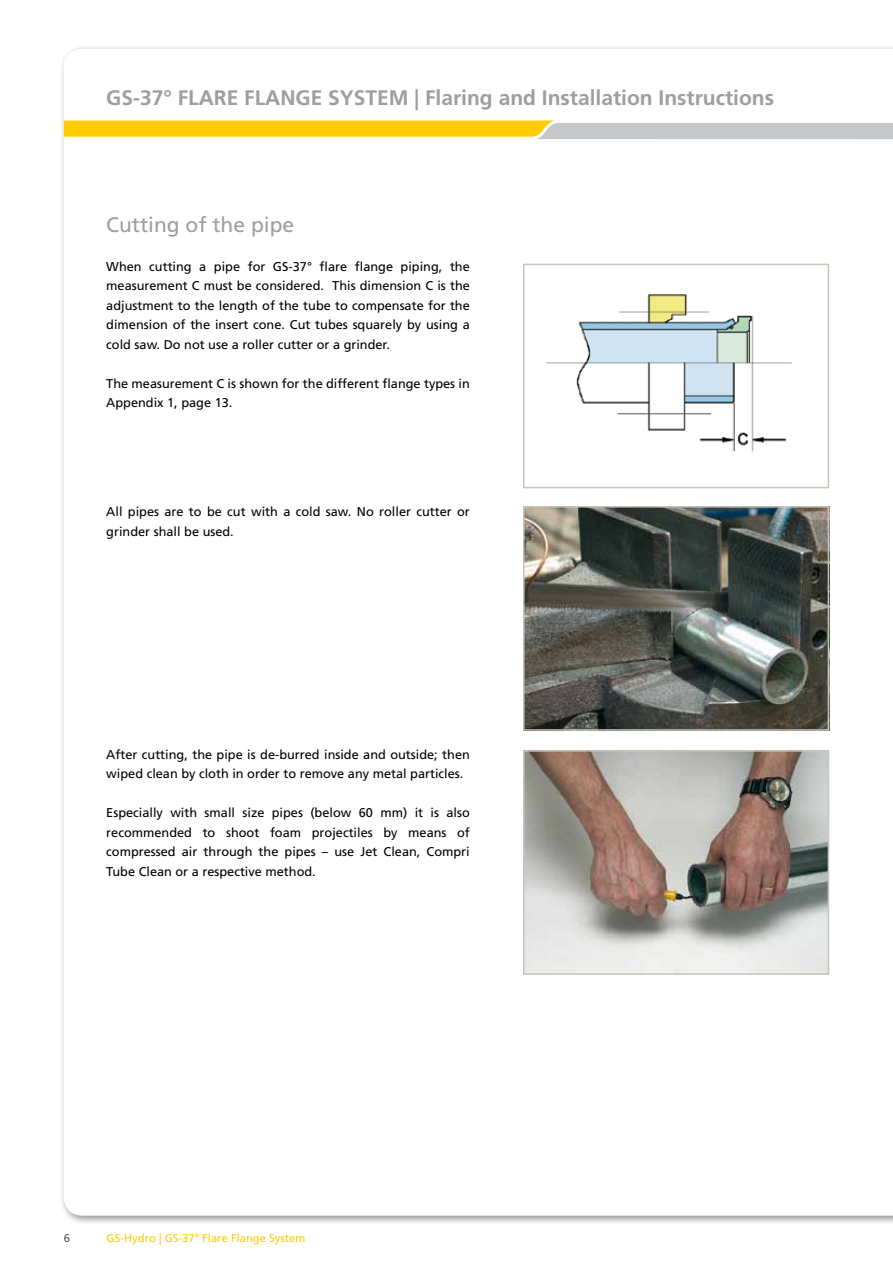
<style>
.page{position:relative;width:893px;height:1263px;background:#fff}
.page>*{position:absolute;margin:0;border:0;box-sizing:border-box;transform-origin:0 0}
.t1{font:700 21px "Frutiger LT Std";color:#9c9e9f}
.t2{font:21px "Frutiger LT Std";color:#9c9e9f}
.t3{font:12.75px/19.5px "Frutiger LT Std";color:#000}
.t4{font:11.25px "Frutiger LT Std";color:#fecc00}
.t5{font:11.25px "Frutiger LT Std";color:#58585a}
</style>
<div class="page">
<svg style="left:64px;top:120px;width:829px;height:19px;background:#ead16d"></svg>
<img style="left:546px;top:294px;width:246px;height:158px">
<div style="left:523px;top:264px;width:306px;height:224px;border:2px solid #c6c5bb"></div>
<img style="left:526px;top:509px;width:300px;height:219px">
<img style="left:526px;top:753px;width:300px;height:219px">
<div style="left:523px;top:750px;width:306px;height:225px;border:2px solid #c6c5bb"></div>
<div style="left:523px;top:506px;width:306px;height:225px;border:2px solid #c6c5bb"></div>
<h1 class="t1" style="left:106px;top:85px;width:669px">GS-37° FLARE FLANGE SYSTEM | Flaring and Installation Instructions</h1>
<h1 class="t2" style="left:106px;top:212px;width:189px">Cutting of the pipe</h1>
<p class="t3" style="left:106px;top:256px;width:365px;text-align:justify">When cutting a pipe for GS-37° flare flange piping, the measurement C must be considered. This dimension C is the adjustment to the length of the tube to compensate for the dimension of the insert cone. Cut tubes squarely by using a cold saw. Do not use a roller cutter or a grinder.</p>
<p class="t3" style="left:106px;top:373px;width:365px">The measurement C is shown for the different flange types in<br>Appendix 1, page 13.</p>
<p class="t3" style="left:106px;top:502px;width:365px">All pipes are to be cut with a cold saw. No roller cutter or grinder shall be used.</p>
<p class="t3" style="left:106px;top:745px;width:365px">After cutting, the pipe is de-burred inside and outside; then wiped clean by cloth in order to remove any metal particles.</p>
<p class="t3" style="left:106px;top:803px;width:365px;text-align:justify">Especially with small size pipes (below 60 mm) it is also recommended to shoot foam projectiles by means of compressed air through the pipes – use Jet Clean, Compri Tube Clean or a respective method.</p>
<p class="t5" style="left:64px;top:1231px;width:8px">6</p>
<p class="t4" style="left:107px;top:1231px;width:200px">GS-Hydro | GS-37° Flare Flange System</p>
</div>
